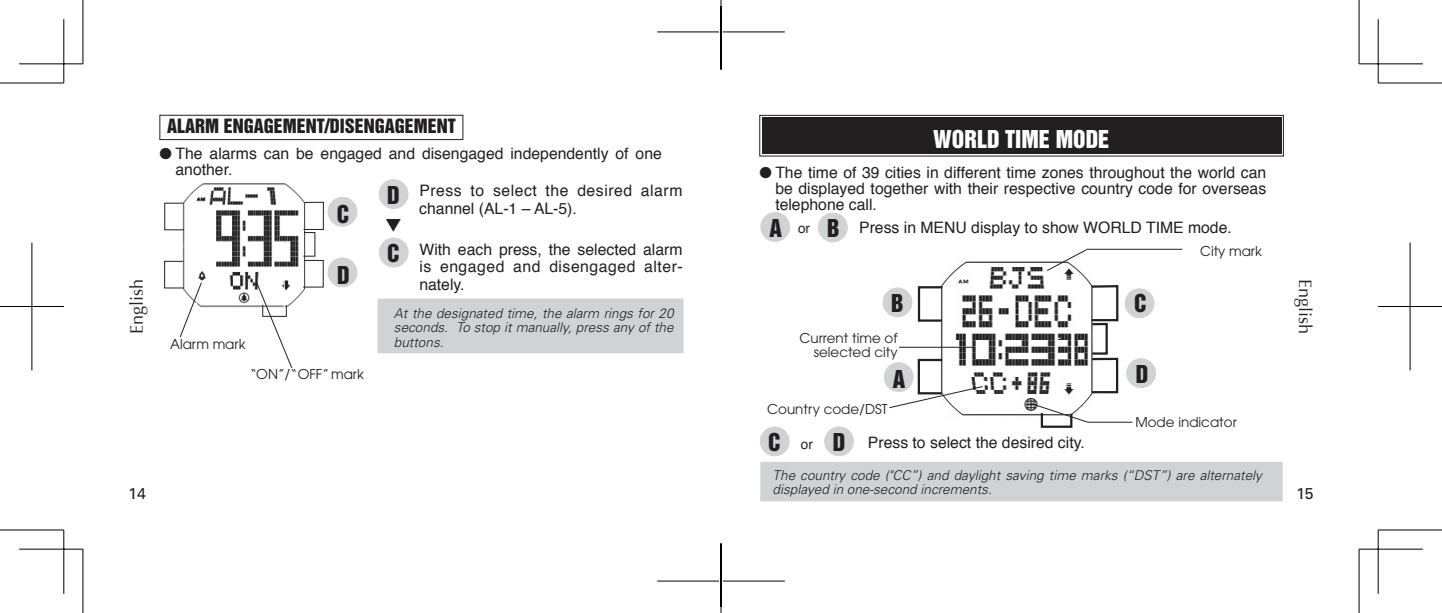
<style>
.page{position:relative;width:1442px;height:613px;background:#fff}
.page>*{position:absolute;margin:0;border:0;box-sizing:border-box;transform-origin:0 0}
.t1{font:22.5px "Helvetica Inserat";color:#fff}
.t2{font:22.5px "Helvetica Inserat";color:#231f20}
.t3{font:18px "Helvetica Inserat";color:#231f20}
.t4{font:18px "Optima";color:#231f20}
.t5{font:15.75px/16px "Helvetica";color:#231f20;text-align:justify}
.t6{font:15.75px/17.6px "Helvetica";letter-spacing:.035em;color:#231f20}
.t7{font:15.75px "Univers";color:#231f20}
.t8{font:italic 300 13.5px/14.4px "Univers";color:#231f20;text-align:justify}
.t9{font:13.5px/13.5px "Avant Garde";color:#231f20;text-align:right}
.s1{font-family:"Helvetica Inserat";font-size:22.5px}
.s2{font-size:13.5px}
</style>
<div class="page">
<img style="left:184px;top:183px;width:120px;height:18px">
<div style="left:160px;top:115px;width:303px;height:25px;border:1px solid #231f20"></div>
<div style="left:379px;top:179px;width:29px;height:29px;background:#d1d2d4;border-radius:50%"></div>
<div style="left:379px;top:179px;width:29px;height:30px;border:1px solid #d1d2d4;border-radius:50%"></div>
<div style="left:379px;top:238px;width:29px;height:29px;background:#d1d2d4;border-radius:50%"></div>
<div style="left:379px;top:238px;width:29px;height:29px;border:1px solid #d1d2d4;border-radius:50%"></div>
<div style="left:378px;top:298px;width:305px;height:55px;background:#d1d2d4;border:1px solid #d1d2d4"></div>
<div style="left:328px;top:258px;width:29px;height:29px;background:#d1d2d4;border-radius:50%"></div>
<div style="left:328px;top:257px;width:29px;height:30px;border:1px solid #d1d2d4;border-radius:50%"></div>
<div style="left:328px;top:197px;width:29px;height:29px;background:#d1d2d4;border-radius:50%"></div>
<div style="left:328px;top:197px;width:29px;height:29px;border:1px solid #d1d2d4;border-radius:50%"></div>
<svg style="left:164px;top:201px;width:160px;height:167px"></svg>
<img style="left:942px;top:260px;width:149px;height:24px">
<svg style="left:759px;top:114px;width:525px;height:43px;background:#3a3738"></svg>
<div style="left:763px;top:119px;width:517px;height:34px;border:1px solid #231f20"></div>
<div style="left:760px;top:426px;width:29px;height:29px;background:#d1d2d4;border-radius:50%"></div>
<div style="left:760px;top:426px;width:29px;height:30px;border:1px solid #d1d2d4;border-radius:50%"></div>
<div style="left:824px;top:426px;width:29px;height:29px;background:#d1d2d4;border-radius:50%"></div>
<div style="left:824px;top:426px;width:30px;height:30px;border:1px solid #d1d2d4;border-radius:50%"></div>
<div style="left:760px;top:462px;width:522px;height:39px;background:#d1d2d4"></div>
<div style="left:883px;top:288px;width:29px;height:28px;background:#d1d2d4;border-radius:50%"></div>
<div style="left:883px;top:287px;width:29px;height:30px;border:1px solid #d1d2d4;border-radius:50%"></div>
<div style="left:1126px;top:358px;width:29px;height:29px;background:#d1d2d4;border-radius:50%"></div>
<div style="left:1126px;top:358px;width:30px;height:29px;border:1px solid #d1d2d4;border-radius:50%"></div>
<div style="left:1125px;top:289px;width:29px;height:28px;background:#d1d2d4;border-radius:50%"></div>
<div style="left:1125px;top:288px;width:29px;height:30px;border:1px solid #d1d2d4;border-radius:50%"></div>
<div style="left:884px;top:362px;width:29px;height:29px;background:#d1d2d4;border-radius:50%"></div>
<div style="left:884px;top:362px;width:29px;height:29px;border:1px solid #d1d2d4;border-radius:50%"></div>
<hr style="left:1086px;top:249px;width:96px;height:1px;background:#231f20">
<svg style="left:1046px;top:249px;width:41px;height:22px"></svg>
<div style="left:761px;top:212px;width:28px;height:29px;background:#d1d2d4;border-radius:50%"></div>
<div style="left:760px;top:212px;width:30px;height:29px;border:1px solid #d1d2d4;border-radius:50%"></div>
<div style="left:818px;top:213px;width:29px;height:29px;background:#d1d2d4;border-radius:50%"></div>
<div style="left:818px;top:213px;width:29px;height:29px;border:1px solid #d1d2d4;border-radius:50%"></div>
<svg style="left:888px;top:284px;width:230px;height:143px"></svg>
<hr style="left:1087px;top:421px;width:45px;height:1px;background:#231f20">
<svg style="left:0;top:82px;width:62px;height:1px"></svg>
<svg style="left:1379px;top:82px;width:63px;height:1px"></svg>
<svg style="left:82px;top:0;width:1px;height:62px"></svg>
<svg style="left:82px;top:550px;width:1px;height:62px"></svg>
<hr style="left:0;top:83px;width:64px;height:1px;background:#000">
<hr style="left:1378px;top:83px;width:64px;height:1px;background:#000">
<hr style="left:0;top:529px;width:64px;height:1px;background:#000">
<hr style="left:1378px;top:529px;width:64px;height:1px;background:#000">
<hr style="left:83px;top:0;width:1px;height:64px;background:#000">
<hr style="left:83px;top:549px;width:1px;height:63px;background:#000">
<hr style="left:1358px;top:0;width:1px;height:64px;background:#000">
<hr style="left:1358px;top:549px;width:1px;height:63px;background:#000">
<hr style="left:19px;top:63px;width:64px;height:1px;background:#000">
<hr style="left:1359px;top:63px;width:63px;height:1px;background:#000">
<hr style="left:19px;top:548px;width:64px;height:1px;background:#000">
<hr style="left:1359px;top:548px;width:63px;height:1px;background:#000">
<hr style="left:63px;top:19px;width:1px;height:64px;background:#000">
<hr style="left:63px;top:529px;width:1px;height:64px;background:#000">
<hr style="left:1377px;top:19px;width:1px;height:64px;background:#000">
<hr style="left:1377px;top:529px;width:1px;height:64px;background:#000">
<hr style="left:657px;top:32px;width:128px;height:1px;background:#000">
<hr style="left:720px;top:0;width:1px;height:64px;background:#000">
<hr style="left:657px;top:580px;width:128px;height:1px;background:#000">
<hr style="left:720px;top:549px;width:1px;height:63px;background:#000">
<hr style="left:0;top:306px;width:64px;height:1px;background:#000">
<hr style="left:32px;top:242px;width:1px;height:128px;background:#000">
<hr style="left:1378px;top:306px;width:64px;height:1px;background:#000">
<hr style="left:1409px;top:242px;width:1px;height:128px;background:#000">
<hr style="left:719px;top:22px;width:3px;height:47px;background:#fff">
<hr style="left:719px;top:543px;width:3px;height:48px;background:#fff">
<hr style="left:720px;top:22px;width:1px;height:47px;background:#000">
<hr style="left:720px;top:543px;width:1px;height:48px;background:#000">
<p class="t3" style="left:167px;top:115px;width:290px">ALARM ENGAGEMENT/DISENGAGEMENT</p>
<p class="t5" style="left:175px;top:146px;width:488px;text-indent:-16px">● The alarms can be engaged and disengaged independently of one another.</p>
<p class="t6" style="left:419px;top:182px;width:265px">Press to select the desired alarm channel (AL-1 – AL-5).</p>
<h1 class="t2" style="left:387px;top:181px;width:14px">D</h1>
<h1 class="t2" style="left:337px;top:201px;width:14px">C</h1>
<h1 class="t1" style="left:933px;top:126px;width:178px">WORLD TIME MODE</h1>
<p class="t5" style="left:775px;top:165px;width:492px;text-indent:-16px">● The time of 39 cities in different time zones throughout the world can be displayed together with their respective country code for overseas telephone call.</p>
<h1 class="t2" style="left:769px;top:214px;width:72px">A<sup>or</sup>B</h1>
<p class="t5" style="left:859px;top:220px;width:374px">Press in MENU display to show WORLD TIME mode.</p>
<p class="t5" style="left:419px;top:240px;width:265px;line-height:17.6px">With each press, the selected alarm is engaged and disengaged alter&shy;nately.</p>
<h1 class="t2" style="left:387px;top:240px;width:14px">C</h1>
<p class="t9" style="left:1200px;top:244px;width:63px">City mark</p>
<h1 class="t2" style="left:337px;top:261px;width:14px">D</h1>
<p class="t4" style="left:126px;top:334px;width:57px;rotate:-90deg">English</p>
<p class="t4" style="left:1315px;top:279px;width:57px;rotate:90deg">English</p>
<h1 class="t2" style="left:1134px;top:289px;width:14px">C</h1>
<h1 class="t2" style="left:891px;top:289px;width:14px">B</h1>
<p class="t8" style="left:394px;top:306px;width:281px">At the designated time, the alarm rings for 20 seconds. To stop it manually, press any of the buttons.</p>
<p class="t9" style="left:799px;top:331px;width:100px">Current time of selected city</p>
<p class="t9" style="left:170px;top:337px;width:77px">Alarm mark</p>
<p class="t9" style="left:250px;top:367px;width:115px">“ON”/“OFF” mark</p>
<h1 class="t2" style="left:893px;top:365px;width:14px">A</h1>
<p class="t9" style="left:767px;top:402px;width:122px">Country code/DST</p>
<h1 class="t2" style="left:1136px;top:360px;width:14px">D</h1>
<p class="t9" style="left:1135px;top:415px;width:103px">Mode indicator</p>
<p class="t5" style="left:768px;top:434px;width:318px"><span class="s1">C</span> <span class="s2">or</span> <span class="s1">D</span> Press to select the desired city.</p>
<p class="t8" style="left:772px;top:468px;width:491px">The country code ("CC”) and daylight saving time marks (“DST”) are alternately displayed in one-second increments.</p>
<p class="t7" style="left:128px;top:484px;width:19px">14</p>
<p class="t7" style="left:1296px;top:484px;width:19px">15</p>
</div>
